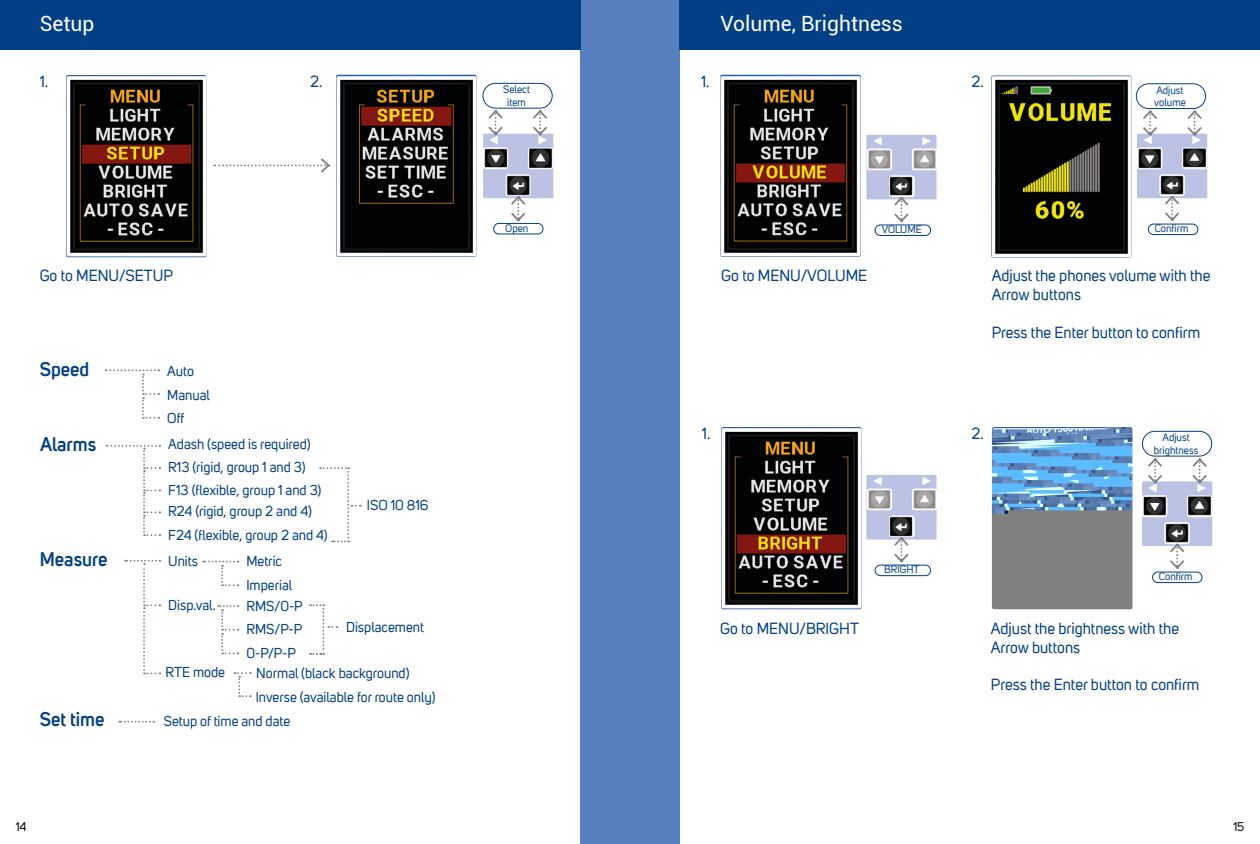
<style>
.page{position:relative;width:1260px;height:844px;background:#fff}
.page>*{position:absolute;margin:0;border:0;box-sizing:border-box;transform-origin:0 0}
.t1{font:21px "Roboto";color:#fff}
.t2{font:600 19.25px "Uni Sans";color:#023f86}
.t3{font:15.75px/18.9px "Uni Sans";color:#023f86}
.t4{font:14px/23.3px "Uni Sans";color:#023f86}
.t5{font:12.25px "Uni Sans";color:#000}
.t6{font:10.5px/12.6px "Uni Sans";color:#023f86;text-align:center}
</style>
<div class="page">
<div style="left:580px;top:0;width:100px;height:843px;background:#567fc0"></div>
<div style="left:0;top:0;width:580px;height:50px;background:#023f86"></div>
<div style="left:680px;top:0;width:580px;height:50px;background:#023f86"></div>
<img style="left:66px;top:75px;width:141px;height:182px;border-radius:2px">
<img style="left:721px;top:427px;width:141px;height:182px;border-radius:2px">
<img style="left:992px;top:427px;width:141px;height:182px;border-radius:2px">
<img style="left:336px;top:74px;width:141px;height:183px;border-radius:2px">
<img style="left:720px;top:74px;width:141px;height:183px;border-radius:2px">
<img style="left:991px;top:75px;width:141px;height:183px;border-radius:2px">
<img style="left:483px;top:133px;width:71px;height:65px">
<img style="left:505px;top:175px;width:25px;height:21px">
<svg style="left:509px;top:194px;width:18px;height:29px"></svg>
<div style="left:493px;top:223px;width:50px;height:11px;border:1px solid #023f86;border-radius:5px"></div>
<img style="left:1142px;top:481px;width:71px;height:65px">
<img style="left:1165px;top:522px;width:25px;height:21px;border-radius:2px">
<img style="left:1143px;top:495px;width:24px;height:21px;border-radius:2px">
<img style="left:1187px;top:495px;width:25px;height:21px;border-radius:2px">
<svg style="left:1168px;top:542px;width:18px;height:27px"></svg>
<svg style="left:1146px;top:456px;width:18px;height:29px"></svg>
<svg style="left:1191px;top:456px;width:18px;height:29px"></svg>
<img style="left:866px;top:134px;width:71px;height:65px">
<img style="left:889px;top:175px;width:25px;height:22px;border-radius:2px">
<svg style="left:892px;top:195px;width:18px;height:28px"></svg>
<img style="left:1137px;top:133px;width:70px;height:65px">
<img style="left:1160px;top:174px;width:25px;height:21px;border-radius:2px">
<img style="left:1138px;top:148px;width:24px;height:21px;border-radius:2px">
<img style="left:1182px;top:148px;width:25px;height:21px;border-radius:2px">
<svg style="left:1163px;top:194px;width:18px;height:27px"></svg>
<svg style="left:1141px;top:110px;width:18px;height:27px"></svg>
<svg style="left:1186px;top:110px;width:18px;height:27px"></svg>
<svg style="left:214px;top:158px;width:117px;height:15px"></svg>
<svg style="left:235px;top:672px;width:16px;height:24px"></svg>
<svg style="left:310px;top:604px;width:28px;height:50px"></svg>
<svg style="left:119px;top:720px;width:35px;height:2px"></svg>
<svg style="left:320px;top:467px;width:41px;height:75px"></svg>
<svg style="left:203px;top:560px;width:35px;height:26px"></svg>
<svg style="left:218px;top:605px;width:20px;height:49px"></svg>
<svg style="left:106px;top:369px;width:53px;height:49px"></svg>
<svg style="left:107px;top:445px;width:53px;height:91px"></svg>
<svg style="left:125px;top:559px;width:35px;height:115px"></svg>
<svg style="left:487px;top:108px;width:18px;height:29px"></svg>
<svg style="left:531px;top:108px;width:18px;height:29px"></svg>
<div style="left:483px;top:83px;width:70px;height:25px;border:1px solid #023f86;border-radius:12px"></div>
<img style="left:483px;top:148px;width:25px;height:21px;border-radius:2px">
<img style="left:528px;top:148px;width:25px;height:21px;border-radius:2px">
<div style="left:875px;top:224px;width:56px;height:12px;border:1px solid #023f86;border-radius:5px"></div>
<div style="left:1136px;top:83px;width:70px;height:26px;border:1px solid #023f86;border-radius:12px"></div>
<div style="left:1148px;top:223px;width:50px;height:12px;border:1px solid #023f86;border-radius:5px"></div>
<img style="left:866px;top:474px;width:71px;height:65px">
<img style="left:889px;top:515px;width:25px;height:21px;border-radius:2px">
<svg style="left:892px;top:535px;width:18px;height:28px"></svg>
<div style="left:875px;top:564px;width:56px;height:12px;border:1px solid #023f86;border-radius:5px"></div>
<div style="left:1152px;top:571px;width:50px;height:12px;border:1px solid #023f86;border-radius:5px"></div>
<div style="left:1142px;top:431px;width:70px;height:25px;border:1px solid #023f86;border-radius:12px"></div>
<h1 class="t1" style="left:40px;top:12px;width:56px">Setup</h1>
<h1 class="t1" style="left:721px;top:12px;width:184px">Volume, Brightness</h1>
<p class="t3" style="left:40px;top:74px;width:10px">1.</p>
<p class="t3" style="left:310px;top:74px;width:14px">2.</p>
<p class="t6" style="left:503px;top:84px;width:28px">Select item</p>
<p class="t6" style="left:505px;top:223px;width:25px">Open</p>
<p class="t3" style="left:701px;top:74px;width:10px">1.</p>
<p class="t3" style="left:972px;top:74px;width:14px">2.</p>
<p class="t6" style="left:882px;top:224px;width:41px">VOLUME</p>
<p class="t6" style="left:1154px;top:85px;width:33px;text-align:left">Adjust volume</p>
<p class="t6" style="left:1155px;top:223px;width:35px">Confirm</p>
<p class="t3" style="left:40px;top:267px;width:135px">Go to MENU/SETUP</p>
<h2 class="t2" style="left:40px;top:357px;width:51px">Speed</h2>
<p class="t4" style="left:167px;top:360px;width:44px">Auto<br>Manual<br>Off</p>
<h2 class="t2" style="left:40px;top:433px;width:58px">Alarms</h2>
<p class="t4" style="left:168px;top:434px;width:144px">Adash (speed is required)</p>
<p class="t4" style="left:168px;top:457px;width:155px">R13 (rigid, group 1 and 3)<br>F13 (flexible, group 1 and 3)</p>
<p class="t4" style="left:168px;top:501px;width:161px">R24 (rigid, group 2 and 4)<br>F24 (flexible, group 2 and 4)</p>
<p class="t4" style="left:367px;top:495px;width:63px">ISO 10 816</p>
<h2 class="t2" style="left:40px;top:547px;width:69px">Measure</h2>
<p class="t4" style="left:168px;top:550px;width:31px">Units</p>
<p class="t4" style="left:168px;top:595px;width:49px">Disp.val.</p>
<p class="t4" style="left:246px;top:549px;width:47px;line-height:24.2px">Metric<br>Imperial</p>
<p class="t4" style="left:246px;top:595px;width:58px;text-align:justify">RMS/0-P RMS/P-P 0-P/P-P</p>
<p class="t4" style="left:346px;top:616px;width:79px">Displacement</p>
<p class="t4" style="left:166px;top:661px;width:61px">RTE mode</p>
<p class="t4" style="left:256px;top:663px;width:181px">Normal (black background)<br>Inverse (available for route only)</p>
<h2 class="t2" style="left:40px;top:707px;width:66px">Set time</h2>
<p class="t4" style="left:164px;top:710px;width:128px">Setup of time and date</p>
<p class="t3" style="left:721px;top:267px;width:147px">Go to MENU/VOLUME</p>
<p class="t3" style="left:992px;top:267px;width:220px">Adjust the phones volume with the<br>Arrow buttons</p>
<p class="t3" style="left:992px;top:324px;width:210px">Press the Enter button to confirm</p>
<p class="t3" style="left:702px;top:425px;width:10px">1.</p>
<p class="t3" style="left:972px;top:425px;width:14px">2.</p>
<p class="t6" style="left:884px;top:564px;width:37px">BRIGHT</p>
<p class="t6" style="left:1154px;top:432px;width:46px">Adjust brightness</p>
<p class="t6" style="left:1159px;top:571px;width:35px">Confirm</p>
<p class="t3" style="left:720px;top:620px;width:140px">Go to MENU/BRIGHT</p>
<p class="t3" style="left:991px;top:620px;width:190px">Adjust the brightness with the<br>Arrow buttons</p>
<p class="t3" style="left:991px;top:676px;width:210px">Press the Enter button to confirm</p>
<p class="t5" style="left:16px;top:821px;width:12px">14</p>
<p class="t5" style="left:1233px;top:821px;width:13px">15</p>
</div>
